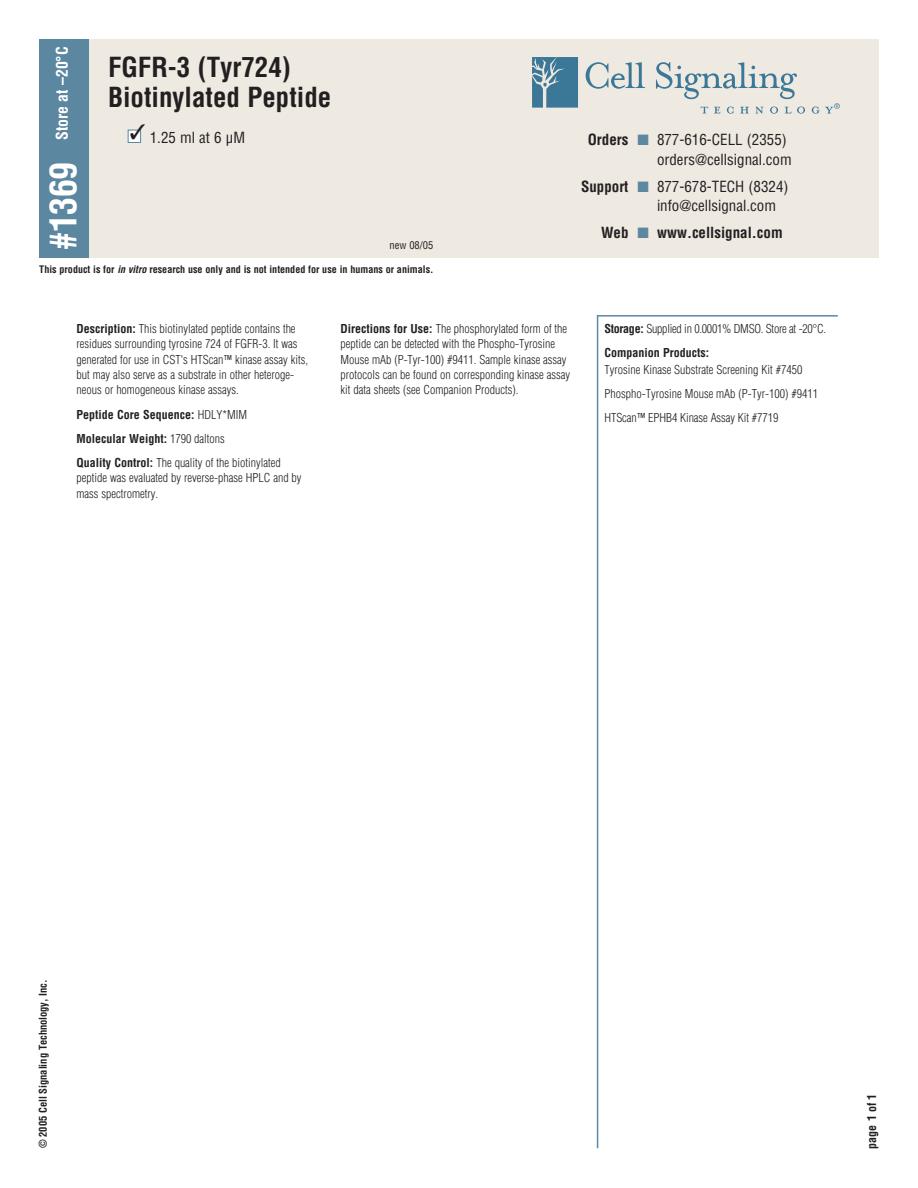
<style>
.page{position:relative;width:918px;height:1188px;background:#fff}
.page>*{position:absolute;margin:0;border:0;box-sizing:border-box;transform-origin:0 0}
.t1{font:700 condensed 36px "Helvetica";color:#fff}
.t2{font:700 condensed 27px/30px "Helvetica";color:#231f20}
.t3{font:700 condensed 15.75px "Helvetica";color:#fff}
.t4{font:condensed 15px/19.6px "Helvetica";color:#231f20}
.t5{font:700 condensed 15px "Helvetica";color:#231f20}
.t6{font:300 condensed 12px/15.3px "Helvetica";color:#231f20}
.t7{font:700 condensed 12px/24.3px "Helvetica";color:#231f20}
.t8{font:300 condensed 12px/24px "Helvetica";letter-spacing:-.02em;color:#231f20}
.t9{font:700 condensed 10.5px "Helvetica";letter-spacing:-.005em;color:#231f20}
.t10{font:condensed 10.5px "Helvetica";color:#231f20}
.t11{font:700 condensed 10.2px "Helvetica";color:#231f20}
.s1{color:#fff}
.s2{font-style:italic}
.s3{font-weight:700}
.s4{color:#5c87a1}
.s5{font-weight:300}
</style>
<div class="page">
<div style="left:39px;top:39px;width:840px;height:218px;background:#eee9e1"></div>
<div style="left:39px;top:39px;width:49px;height:218px;background:#5c87a1"></div>
<hr style="left:597px;top:315px;width:1px;height:833px;background:#5c87a1">
<hr style="left:598px;top:315px;width:240px;height:2px;background:#5c87a1">
<svg style="left:532px;top:57px;width:46px;height:51px;background:#5488a2"></svg>
<svg style="left:586px;top:62px;width:59px;height:27px"></svg>
<svg style="left:656px;top:62px;width:141px;height:37px"></svg>
<svg style="left:701px;top:107px;width:7px;height:6px"></svg>
<svg style="left:714px;top:107px;width:6px;height:6px"></svg>
<svg style="left:727px;top:106px;width:6px;height:8px"></svg>
<svg style="left:740px;top:107px;width:9px;height:6px"></svg>
<svg style="left:755px;top:107px;width:9px;height:7px"></svg>
<svg style="left:770px;top:106px;width:8px;height:8px"></svg>
<svg style="left:785px;top:107px;width:6px;height:6px"></svg>
<svg style="left:797px;top:106px;width:8px;height:8px"></svg>
<svg style="left:812px;top:103px;width:28px;height:11px"></svg>
<h3 class="t3" style="left:53px;top:140px;width:95px;rotate:-90deg">Store at –20°C</h3>
<h1 class="t1" style="left:43px;top:250px;width:89px;rotate:-90deg">#1369</h1>
<h2 class="t2" style="left:108px;top:53px;width:225px">FGFR-3 (Tyr724)<br>Biotinylated Peptide</h2>
<p class="t4" style="left:128px;top:128px;width:119px"><span class="s1">■</span> 1.25 ml at 6 µM</p>
<p class="t10" style="left:390px;top:239px;width:45px">new 08/05</p>
<p class="t11" style="left:39px;top:263px;width:396px">This product is for <span class="s2">in vitro</span> research use only and is not intended for use in humans or animals.</p>
<p class="t4" style="left:657px;top:130px;width:136px;text-indent:-69px"><span class="s3">Orders</span> <span class="s4">■</span> 877-616-CELL (2355) orders@cellsignal.com</p>
<p class="t4" style="left:657px;top:177px;width:133px;text-indent:-76px"><span class="s3">Support</span> <span class="s4">■</span> 877-678-TECH (8324) info@cellsignal.com</p>
<p class="t5" style="left:601px;top:224px;width:183px">Web <span class="s4">■</span> www.cellsignal.com</p>
<p class="t6" style="left:76px;top:321px;width:233px"><span class="s3">Description:</span> This biotinylated peptide contains the residues surrounding tyrosine 724 of FGFR-3. It was generated for use in CST's HTScan™ kinase assay kits, but may also serve as a substrate in other heteroge&shy;neous or homogeneous kinase assays.</p>
<p class="t7" style="left:76px;top:402px;width:206px">Peptide Core Sequence: <span class="s5">HDLY*MIM<br></span>Molecular Weight: <span class="s5">1790 daltons<br></span>Quality Control: <span class="s5">The quality of the biotinylated</span></p>
<p class="t6" style="left:77px;top:471px;width:227px">peptide was evaluated by reverse-phase HPLC and by mass spectrometry.</p>
<p class="t6" style="left:340px;top:321px;width:231px"><span class="s3">Directions for Use:</span> The phosphorylated form of the peptide can be detected with the Phospho-Tyrosine Mouse mAb (P-Tyr-100) #9411. Sample kinase assay protocols can be found on corresponding kinase assay kit data sheets (see Companion Products).</p>
<p class="t8" style="left:604px;top:317px;width:223px"><span class="s3">Storage:</span> Supplied in 0.0001% DMSO. Store at -20°C.<br><span class="s3">Companion Products:</span></p>
<p class="t6" style="left:604px;top:357px;width:215px;line-height:24px">Tyrosine Kinase Substrate Screening Kit #7450<br>Phospho-Tyrosine Mouse mAb (P-Tyr-100) #9411<br>HTScan™ EPHB4 Kinase Assay Kit #7719</p>
<p class="t9" style="left:37px;top:1148px;width:170px;rotate:-90deg">© 2005 Cell Signaling Technology, Inc.</p>
<p class="t7" style="left:860px;top:1149px;width:57px;rotate:-90deg">page 1 of 1</p>
</div>
